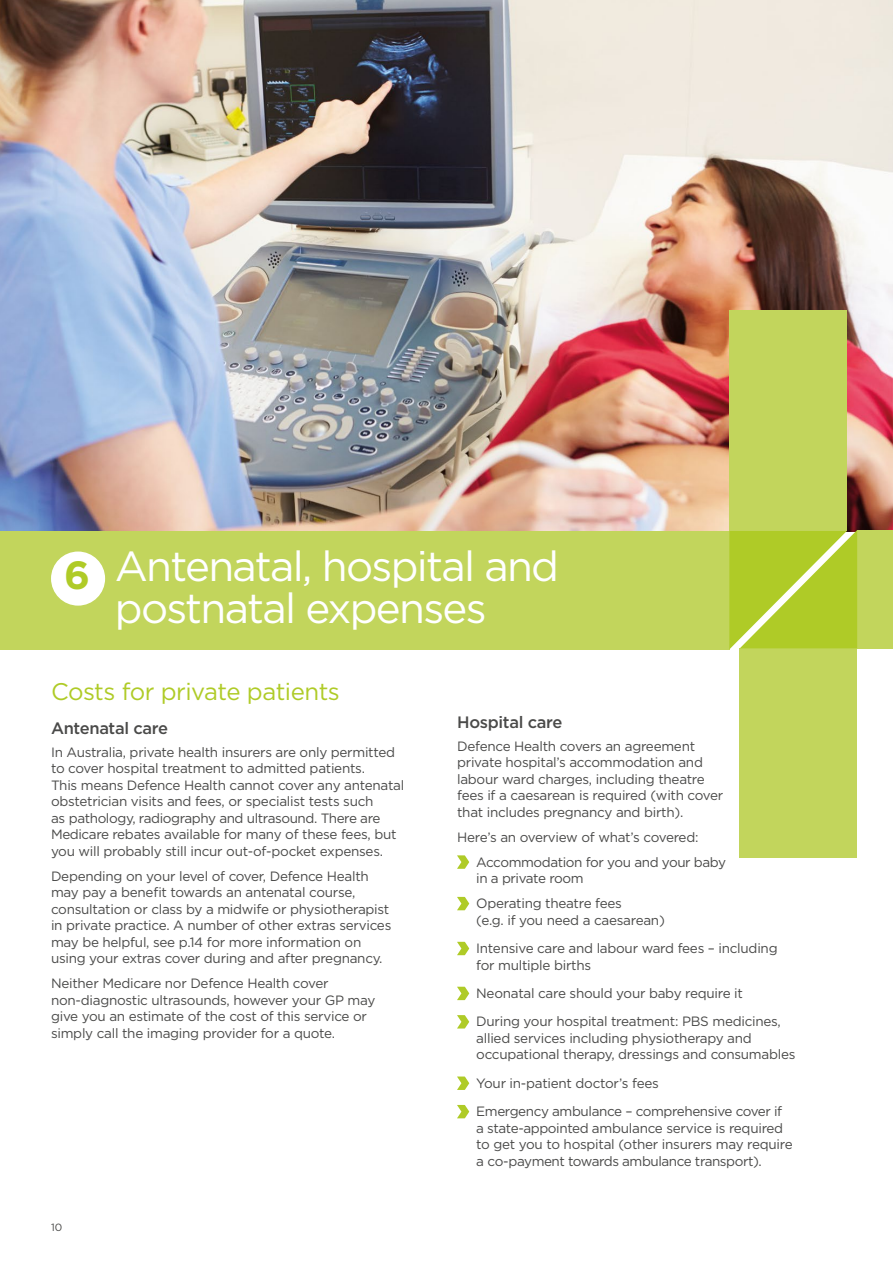
<style>
.page{position:relative;width:893px;height:1263px;background:#fff}
.page>*{position:absolute;margin:0;border:0;box-sizing:border-box;transform-origin:0 0}
.t1{font:42px/42px "Gotham";letter-spacing:-.04em;color:#fff;text-align:center}
.t2{font:24px "Gotham";letter-spacing:-.02em;color:#afcb27}
.t3{font:500 16.5px "Gotham";letter-spacing:-.02em;color:#4a4a49}
.t4{font:13.5px/16.5px "Gotham";letter-spacing:-.02em;color:#4a4a49}
.t5{font:10.5px "Gotham";color:#4a4a49}
</style>
<div class="page">
<img style="left:0;top:0;width:893px;height:531px">
<div style="left:729px;top:310px;width:118px;height:221px;background:#c2d55c"></div>
<div style="left:0;top:531px;width:729px;height:118px;background:#c2d55c"></div>
<div style="left:740px;top:648px;width:117px;height:210px;background:#c2d55c"></div>
<div style="left:857px;top:530px;width:36px;height:118px;background:#c2d55c"></div>
<svg style="left:729px;top:530px;width:128px;height:119px;background:#b4ce37"></svg>
<svg style="left:457px;top:855px;width:12px;height:14px"></svg>
<svg style="left:457px;top:897px;width:12px;height:13px"></svg>
<svg style="left:457px;top:942px;width:12px;height:13px"></svg>
<svg style="left:457px;top:987px;width:12px;height:13px"></svg>
<svg style="left:457px;top:1015px;width:12px;height:13px"></svg>
<svg style="left:457px;top:1076px;width:12px;height:14px"></svg>
<svg style="left:457px;top:1105px;width:12px;height:13px"></svg>
<div style="left:51px;top:551px;width:54px;height:55px;background:#fff;border-radius:50%"></div>
<h1 class="t1" style="left:64px;top:544px;width:496px"><sub>6</sub> Antenatal, hospital and postnatal expenses</h1>
<h2 class="t2" style="left:51px;top:676px;width:290px">Costs for private patients</h2>
<p class="t3" style="left:51px;top:717px;width:119px">Antenatal care</p>
<p class="t4" style="left:51px;top:744px;width:355px">In Australia, private health insurers are only permitted to cover hospital treatment to admitted patients.<br>This means Defence Health cannot cover any antenatal obstetrician visits and fees, or specialist tests such<br>as pathology, radiography and ultrasound. There are Medicare rebates available for many of these fees, but you will probably still incur out-of-pocket expenses.</p>
<p class="t4" style="left:51px;top:868px;width:342px">Depending on your level of cover, Defence Health may pay a benefit towards an antenatal course, consultation or class by a midwife or physiotherapist in private practice. A number of other extras services may be helpful, see p.14 for more information on using your extras cover during and after pregnancy.</p>
<p class="t4" style="left:51px;top:975px;width:326px">Neither Medicare nor Defence Health cover non-diagnostic ultrasounds, however your GP may give you an estimate of the cost of this service or simply call the imaging provider for a quote.</p>
<p class="t5" style="left:51px;top:1220px;width:13px">10</p>
<p class="t3" style="left:457px;top:711px;width:107px">Hospital care</p>
<p class="t4" style="left:457px;top:737px;width:268px">Defence Health covers an agreement private hospital’s accommodation and labour ward charges, including theatre fees if a caesarean is required (with cover that includes pregnancy and birth).</p>
<p class="t4" style="left:476px;top:824px;width:251px;line-height:25px;text-indent:-19px">Here’s an overview of what’s covered:<br>Accommodation for you and your baby</p>
<p class="t4" style="left:476px;top:865px;width:147px;line-height:25px">in a private room<br>Operating theatre fees</p>
<p class="t4" style="left:476px;top:905px;width:303px;line-height:28.3px">(e.g. if you need a caesarean)<br>Intensive care and labour ward fees – including</p>
<p class="t4" style="left:476px;top:950px;width:306px;line-height:28.3px">for multiple births<br>Neonatal care should your baby require it<br>During your hospital treatment: PBS medicines,</p>
<p class="t4" style="left:476px;top:1029px;width:321px">allied services including physiotherapy and occupational therapy, dressings and consumables</p>
<p class="t4" style="left:476px;top:1068px;width:307px;line-height:28.3px">Your in-patient doctor’s fees<br>Emergency ambulance – comprehensive cover if</p>
<p class="t4" style="left:476px;top:1119px;width:318px">a state-appointed ambulance service is required to get you to hospital (other insurers may require a co-payment towards ambulance transport).</p>
</div>
